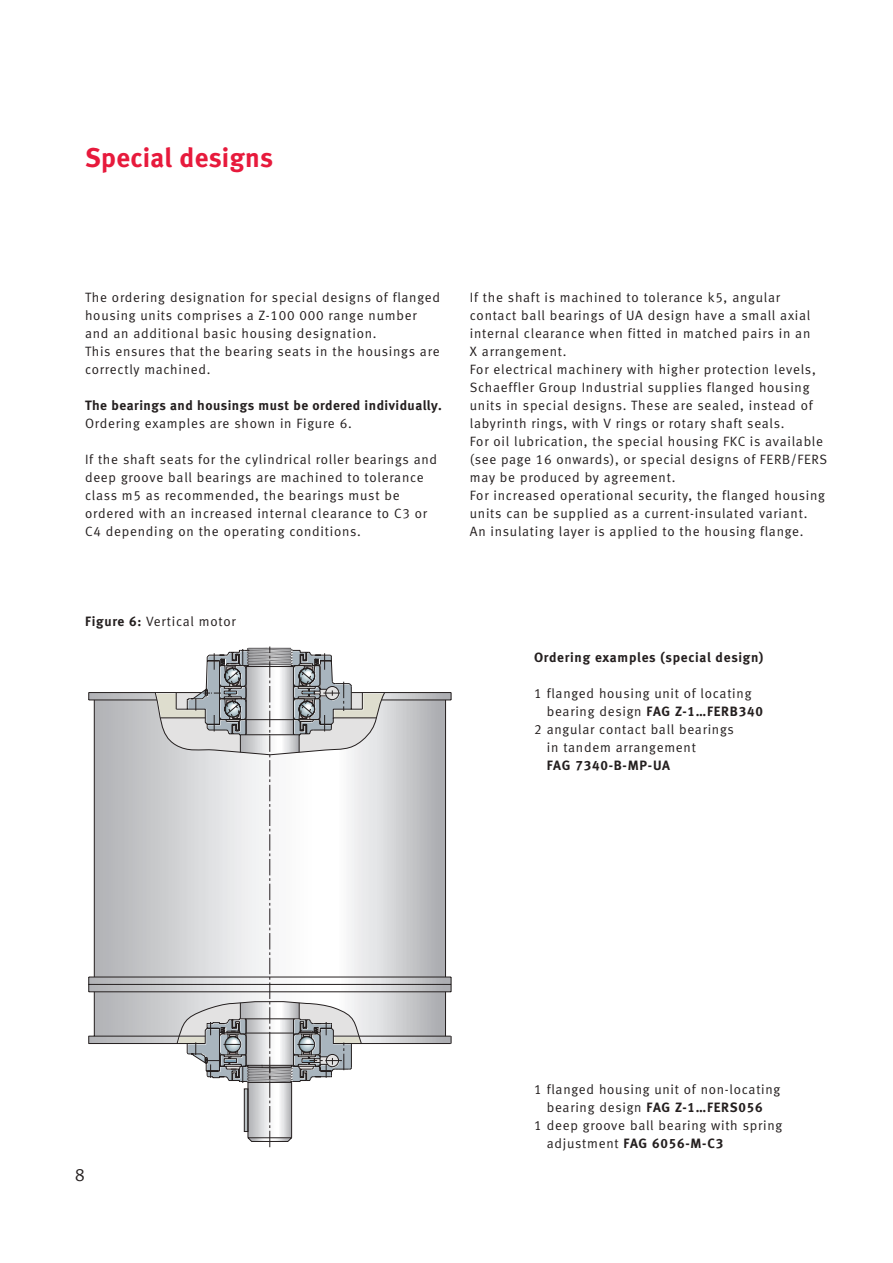
<style>
.page{position:relative;width:893px;height:1263px;background:#fff}
.page>*{position:absolute;margin:0;border:0;box-sizing:border-box;transform-origin:0 0}
.t1{font:27px "Meta Bold LF";letter-spacing:.01em;color:#e71a3c}
.t2{font:18px "Meta Normal";color:#241f1f}
.t3{font:13.5px/18px "Meta Normal LF";letter-spacing:.055em;color:#241f1f}
.t4{font:13.5px "Meta Bold LF";letter-spacing:.045em;color:#241f1f}
.s1{font-family:"Meta Bold LF"}
.s2{font-family:"Meta Normal LF"}
</style>
<div class="page">
<svg style="left:89px;top:646px;width:362px;height:501px"></svg>
<h1 class="t1" style="left:85px;top:147px;width:190px">Special designs</h1>
<p class="t3" style="left:85px;top:289px;width:357px">The ordering designation for special designs of flanged housing units comprises a Z-100 000 range number and an additional basic housing designation.<br>This ensures that the bearing seats in the housings are correctly machined.</p>
<p class="t4" style="left:85px;top:400px;width:358px">The bearings and housings must be ordered individually.</p>
<p class="t3" style="left:85px;top:415px;width:268px">Ordering examples are shown in Figure 6.</p>
<p class="t3" style="left:85px;top:451px;width:354px">If the shaft seats for the cylindrical roller bearings and deep groove ball bearings are machined to tolerance class m5 as recommended, the bearings must be ordered with an increased internal clearance to C3 or C4 depending on the operating conditions.</p>
<p class="t3" style="left:470px;top:289px;width:359px">If the shaft is machined to tolerance k5, angular contact ball bearings of UA design have a small axial internal clearance when fitted in matched pairs in an<br>X arrangement.<br>For electrical machinery with higher protection levels, Schaeffler Group Industrial supplies flanged housing units in special designs. These are sealed, instead of labyrinth rings, with V rings or rotary shaft seals.<br>For oil lubrication, the special housing FKC is available (see page 16 onwards), or special designs of FERB/FERS may be produced by agreement.<br>For increased operational security, the flanged housing units can be supplied as a current-insulated variant.<br>An insulating layer is applied to the housing flange.</p>
<p class="t3" style="left:85px;top:613px;width:152px"><span class="s1">Figure 6:</span> Vertical motor</p>
<p class="t4" style="left:534px;top:652px;width:231px">Ordering examples (special design)</p>
<p class="t3" style="left:534px;top:685px;width:219px">1 flanged housing unit of locating</p>
<p class="t4" style="left:547px;top:706px;width:218px"><span class="s2">bearing design</span> FAG Z-1…FERB340</p>
<p class="t3" style="left:547px;top:721px;width:189px;text-indent:-13px">2 angular contact ball bearings in tandem arrangement</p>
<p class="t4" style="left:547px;top:760px;width:125px">FAG 7340-B-MP-UA</p>
<h2 class="t2" style="left:75px;top:1168px;width:12px">8</h2>
<p class="t3" style="left:534px;top:1081px;width:248px">1 flanged housing unit of non-locating</p>
<p class="t4" style="left:547px;top:1102px;width:217px"><span class="s2">bearing design</span> FAG Z-1…FERS056</p>
<p class="t3" style="left:534px;top:1117px;width:250px">1 deep groove ball bearing with spring</p>
<p class="t4" style="left:547px;top:1138px;width:178px"><span class="s2">adjustment</span> FAG 6056-M-C3</p>
</div>
